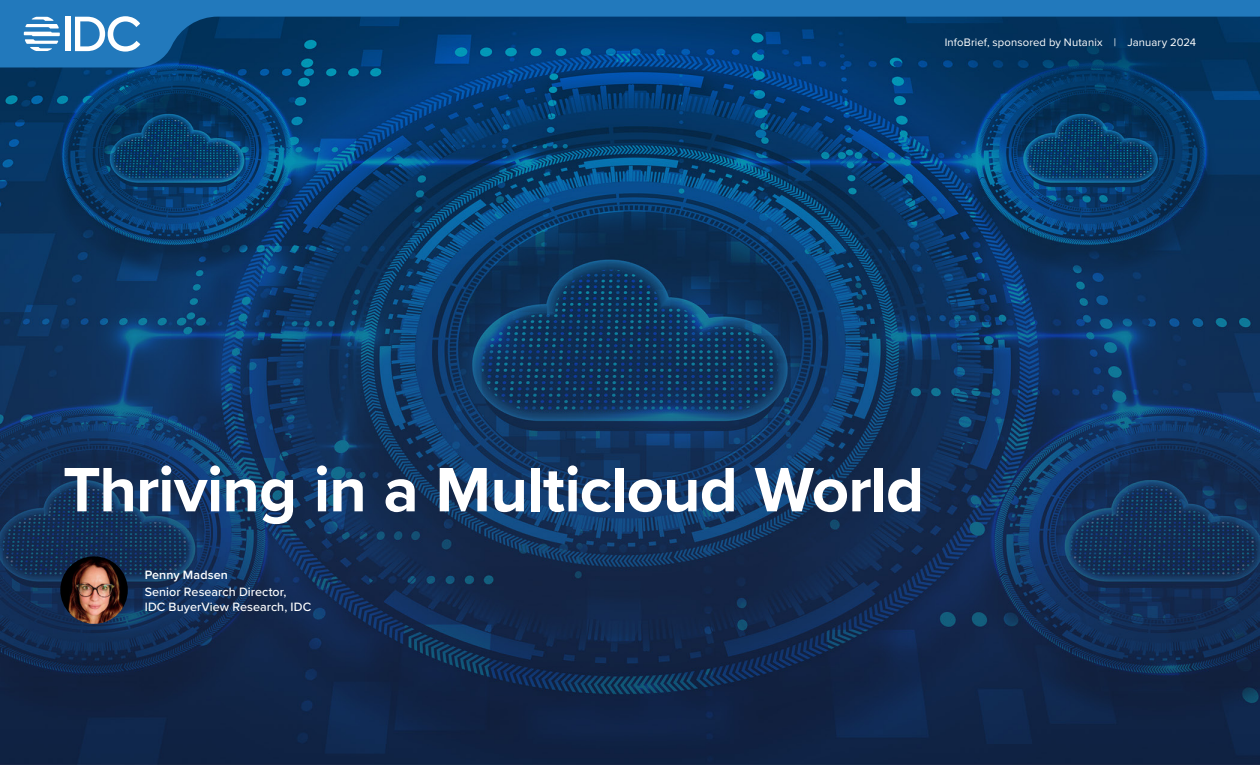
<style>
.page{position:relative;width:1260px;height:765px;background:#fff}
.page>*{position:absolute;margin:0;border:0;box-sizing:border-box;transform-origin:0 0}
.H1___Title_Semibold_White{font:700 65px "Proxima Nova";letter-spacing:-.015em;color:#fff}
.P_-_Analyst_title_White{font:500 12.5px/15px "Proxima Nova";letter-spacing:.005em;color:#fff}
.P_-_Analyst_name_White{font:600 12.5px "Proxima Nova";letter-spacing:.005em;color:#fff}
.P_-_Asset_type_White{font:11.25px "Proxima Nova";letter-spacing:.01em;color:#fff}
</style>
<div class="page">
<img style="left:0;top:68px;width:1260px;height:697px">
<svg style="left:0;top:0;width:1260px;height:68px;background:#0c4d85"></svg>
<div style="left:65px;top:17px;width:6px;height:34px;background:#fff"></div>
<svg style="left:75px;top:16px;width:65px;height:36px"></svg>
<svg style="left:24px;top:17px;width:36px;height:34px"></svg>
<img style="left:60px;top:556px;width:68px;height:68px;border-radius:34px">
<p class="P_-_Asset_type_White" style="left:945px;top:34px;width:253px">InfoBrief, sponsored by Nutanix | January 2024</p>
<h1 class="H1___Title_Semibold_White" style="left:63px;top:441px;width:863px">Thriving in a Multicloud World</h1>
<p class="P_-_Analyst_name_White" style="left:145px;top:566px;width:85px">Penny Madsen</p>
<p class="P_-_Analyst_title_White" style="left:145px;top:584px;width:168px">Senior Research Director,<br>IDC BuyerView Research, IDC</p>
</div>
